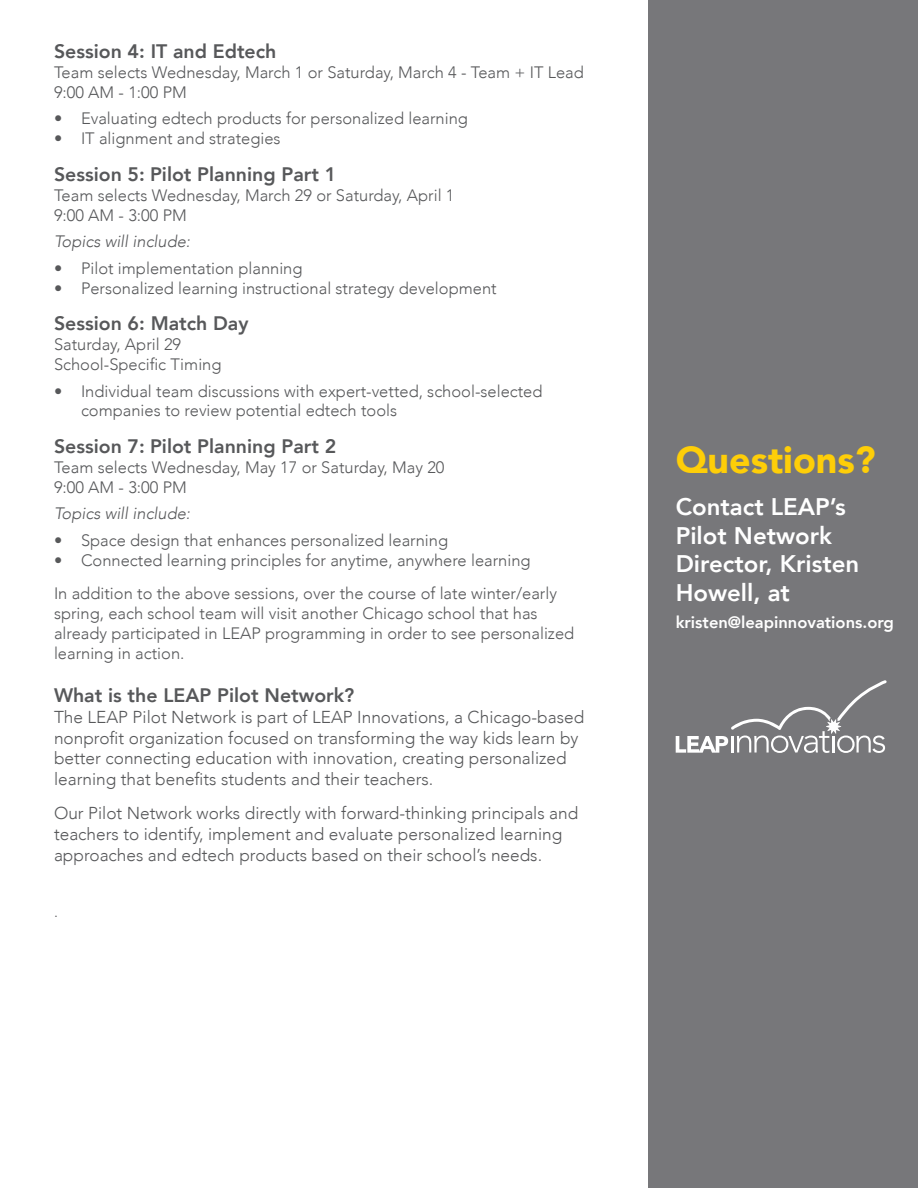
<style>
.page{position:relative;width:918px;height:1188px;background:#fff}
.page>*{position:absolute;margin:0;border:0;box-sizing:border-box;transform-origin:0 0}
.t1{font:900 37.5px "Avenir";color:#fece08}
.t2{font:800 24px/28.8px "Avenir";color:#fff}
.t3{font:800 19.5px "Avenir";color:#57585a}
.t4{font:300 17.25px/20.7px "Avenir";color:#57585a}
.t5{font:300 16.5px/19.8px "Avenir";color:#57585a}
.t6{font:italic 300 16.5px "Avenir";color:#57585a}
.t7{font:800 16.5px "Avenir";color:#fff}
.t8{font:300 15px "Avenir";color:#57585a}
</style>
<div class="page">
<div style="left:648px;top:0;width:270px;height:1188px;background:#77777a"></div>
<svg style="left:676px;top:680px;width:211px;height:73px"></svg>
<p class="t3" style="left:54px;top:36px;width:224px">Session 4: IT and Edtech</p>
<p class="t5" style="left:54px;top:62px;width:531px">Team selects Wednesday, March 1 or Saturday, March 4 - Team + IT Lead</p>
<p class="t5" style="left:54px;top:82px;width:134px">9:00 AM - 1:00 PM</p>
<p class="t5" style="left:54px;top:109px;width:416px">• Evaluating edtech products for personalized learning</p>
<p class="t5" style="left:54px;top:129px;width:228px">• IT alignment and strategies</p>
<p class="t3" style="left:54px;top:159px;width:284px">Session 5: Pilot Planning Part 1</p>
<p class="t5" style="left:54px;top:185px;width:402px">Team selects Wednesday, March 29 or Saturday, April 1</p>
<p class="t5" style="left:54px;top:205px;width:134px">9:00 AM - 3:00 PM</p>
<p class="t6" style="left:54px;top:232px;width:138px">Topics will include:</p>
<p class="t5" style="left:54px;top:258px;width:250px">• Pilot implementation planning</p>
<p class="t5" style="left:54px;top:278px;width:444px">• Personalized learning instructional strategy development</p>
<p class="t3" style="left:54px;top:308px;width:196px">Session 6: Match Day</p>
<p class="t5" style="left:54px;top:335px;width:129px">Saturday, April 29</p>
<p class="t5" style="left:54px;top:354px;width:169px">School-Specific Timing</p>
<p class="t5" style="left:81px;top:381px;width:463px;text-indent:-27px">• Individual team discussions with expert-vetted, school-selected companies to review potential edtech tools</p>
<p class="t3" style="left:54px;top:431px;width:284px">Session 7: Pilot Planning Part 2</p>
<p class="t5" style="left:54px;top:458px;width:392px">Team selects Wednesday, May 17 or Saturday, May 20</p>
<p class="t5" style="left:54px;top:477px;width:134px">9:00 AM - 3:00 PM</p>
<p class="t6" style="left:54px;top:504px;width:138px">Topics will include:</p>
<p class="t5" style="left:54px;top:530px;width:396px">• Space design that enhances personalized learning</p>
<p class="t5" style="left:54px;top:550px;width:478px">• Connected learning principles for anytime, anywhere learning</p>
<p class="t5" style="left:54px;top:584px;width:522px">In addition to the above sessions, over the course of late winter/early spring, each school team will visit another Chicago school that has already participated in LEAP programming in order to see personalized learning in action.</p>
<p class="t3" style="left:54px;top:680px;width:302px">What is the LEAP Pilot Network?</p>
<p class="t4" style="left:54px;top:707px;width:532px">The LEAP Pilot Network is part of LEAP Innovations, a Chicago-based nonprofit organization focused on transforming the way kids learn by better connecting education with innovation, creating personalized learning that benefits students and their teachers.</p>
<p class="t4" style="left:54px;top:803px;width:526px">Our Pilot Network works directly with forward-thinking principals and teachers to identify, implement and evaluate personalized learning approaches and edtech products based on their school’s needs.</p>
<p class="t8" style="left:54px;top:903px;width:5px">.</p>
<p class="t1" style="left:676px;top:427px;width:201px">Questions?</p>
<p class="t2" style="left:676px;top:492px;width:185px">Contact LEAP’s<br>Pilot Network<br>Director, Kristen<br>Howell, at</p>
<p class="t7" style="left:676px;top:609px;width:220px">kristen@leapinnovations.org</p>
</div>
